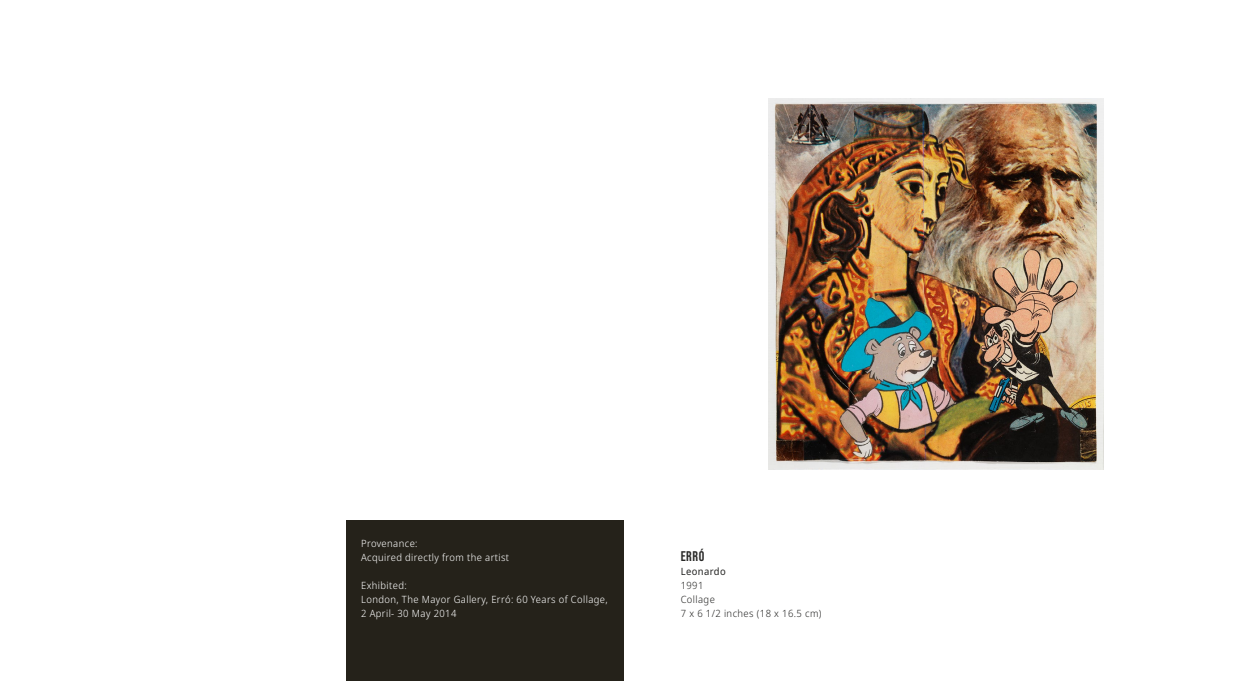
<style>
.page{position:relative;width:1248px;height:681px;background:#fff}
.page>*{position:absolute;margin:0;border:0;box-sizing:border-box;transform-origin:0 0}
.t1{font:700 14px "Bebas Neue Pro";color:#282827}
.t2{font:300 10px/14px "Noto Sans Display";letter-spacing:.04em;color:#fff}
.t3{font:300 10px/14px "Noto Sans Display";letter-spacing:.04em;color:#282827}
.t4{font:10px "Noto Sans Display";letter-spacing:.04em;color:#282827}
</style>
<div class="page">
<img style="left:768px;top:99px;width:335px;height:370px">
<div style="left:345px;top:520px;width:278px;height:160px;background:#25221a"></div>
<p class="t2" style="left:361px;top:536px;width:149px">Provenance:<br>Acquired directly from the artist</p>
<p class="t2" style="left:361px;top:578px;width:248px">Exhibited:<br>London, The Mayor Gallery, Erró: 60 Years of Collage,<br>2 April- 30 May 2014</p>
<h1 class="t1" style="left:680px;top:548px;width:25px">ERRÓ</h1>
<p class="t4" style="left:680px;top:564px;width:47px">Leonardo</p>
<p class="t3" style="left:680px;top:578px;width:142px">1991<br>Collage<br>7 x 6 1/2 inches (18 x 16.5 cm)</p>
</div>
